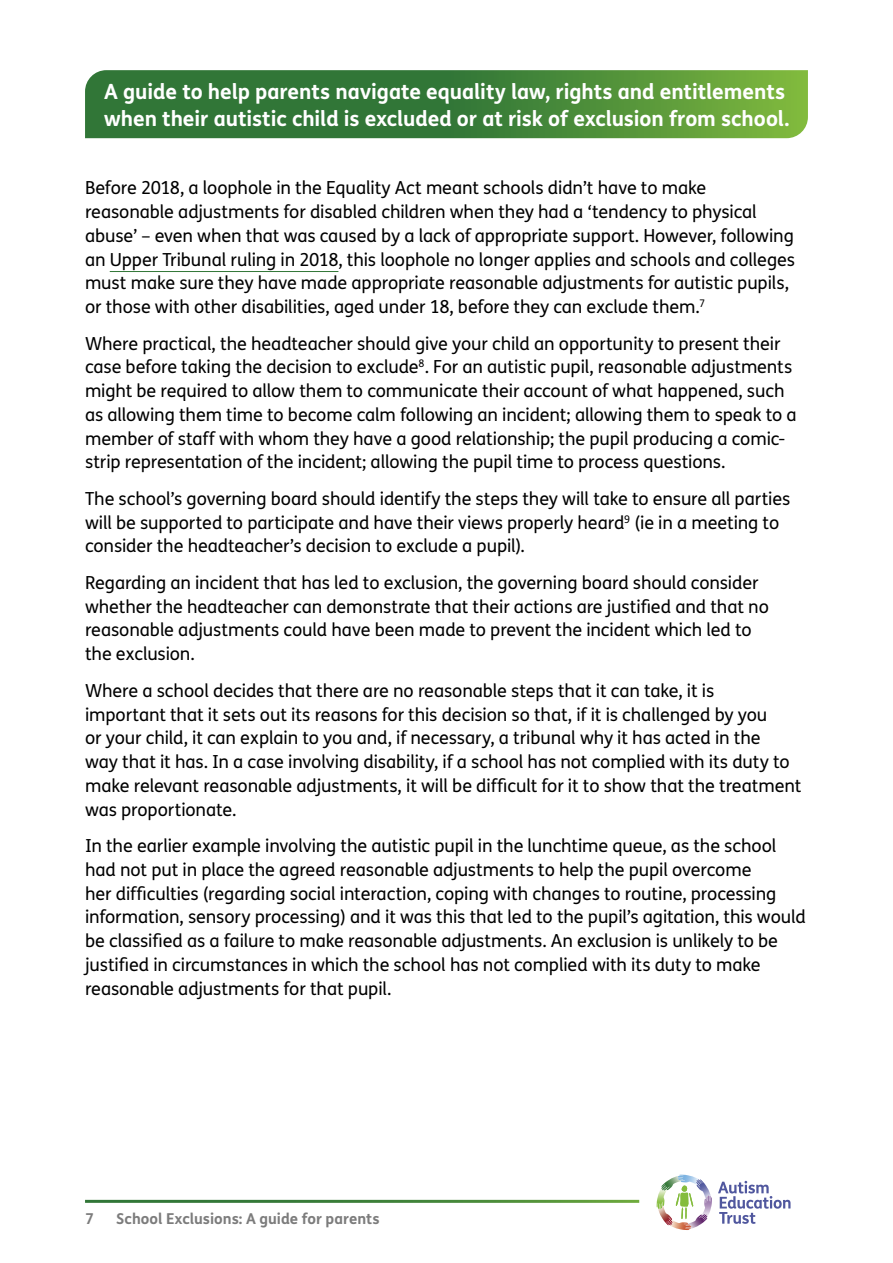
<style>
.page{position:relative;width:893px;height:1263px;background:#fff}
.page>*{position:absolute;margin:0;border:0;box-sizing:border-box;transform-origin:0 0}
.t1{font:700 21px/27px "FS Me";letter-spacing:-.005em;color:#fff}
.t2{font:18px/23.7px "FS Me";letter-spacing:-.005em;color:#000}
.t3{font:700 15px "FS Me";color:#7c7c7c}
</style>
<div class="page">
<svg style="left:718px;top:1181px;width:72px;height:43px"></svg>
<svg style="left:657px;top:1175px;width:51px;height:55px"></svg>
<svg style="left:85px;top:70px;width:723px;height:68px;background:#45863a"></svg>
<hr style="left:110px;top:271px;width:228px;height:1px;background:#317737">
<p class="t1" style="left:104px;top:77px;width:687px">A guide to help parents navigate equality law, rights and entitlements when their autistic child is excluded or at risk of exclusion from school.</p>
<p class="t2" style="left:85px;top:176px;width:712px">Before 2018, a loophole in the Equality Act meant schools didn’t have to make reasonable adjustments for disabled children when they had a ‘tendency to physical abuse’ – even when that was caused by a lack of appropriate support. However, following an Upper Tribunal ruling in 2018, this loophole no longer applies and schools and colleges must make sure they have made appropriate reasonable adjustments for autistic pupils, or those with other disabilities, aged under 18, before they can exclude them.<sup>7</sup></p>
<p class="t2" style="left:85px;top:331px;width:713px">Where practical, the headteacher should give your child an opportunity to present their case before taking the decision to exclude<sup>8</sup>. For an autistic pupil, reasonable adjustments might be required to allow them to communicate their account of what happened, such as allowing them time to become calm following an incident; allowing them to speak to a member of staff with whom they have a good relationship; the pupil producing a comic&shy;strip representation of the incident; allowing the pupil time to process questions.</p>
<p class="t2" style="left:85px;top:486px;width:707px">The school’s governing board should identify the steps they will take to ensure all parties will be supported to participate and have their views properly heard<sup>9</sup> (ie in a meeting to consider the headteacher’s decision to exclude a pupil).</p>
<p class="t2" style="left:85px;top:570px;width:685px">Regarding an incident that has led to exclusion, the governing board should consider whether the headteacher can demonstrate that their actions are justified and that no reasonable adjustments could have been made to prevent the incident which led to the exclusion.</p>
<p class="t2" style="left:85px;top:678px;width:718px">Where a school decides that there are no reasonable steps that it can take, it is<br>important that it sets out its reasons for this decision so that, if it is challenged by you<br>or your child, it can explain to you and, if necessary, a tribunal why it has acted in the<br>way that it has. In a case involving disability, if a school has not complied with its duty to make relevant reasonable adjustments, it will be difficult for it to show that the treatment was proportionate.</p>
<p class="t2" style="left:85px;top:833px;width:722px">In the earlier example involving the autistic pupil in the lunchtime queue, as the school had not put in place the agreed reasonable adjustments to help the pupil overcome<br>her difficulties (regarding social interaction, coping with changes to routine, processing information, sensory processing) and it was this that led to the pupil’s agitation, this would be classified as a failure to make reasonable adjustments. An exclusion is unlikely to be justified in circumstances in which the school has not complied with its duty to make reasonable adjustments for that pupil.</p>
<p class="t3" style="left:85px;top:1207px;width:10px">7</p>
<p class="t3" style="left:116px;top:1207px;width:265px">School Exclusions: A guide for parents</p>
</div>
